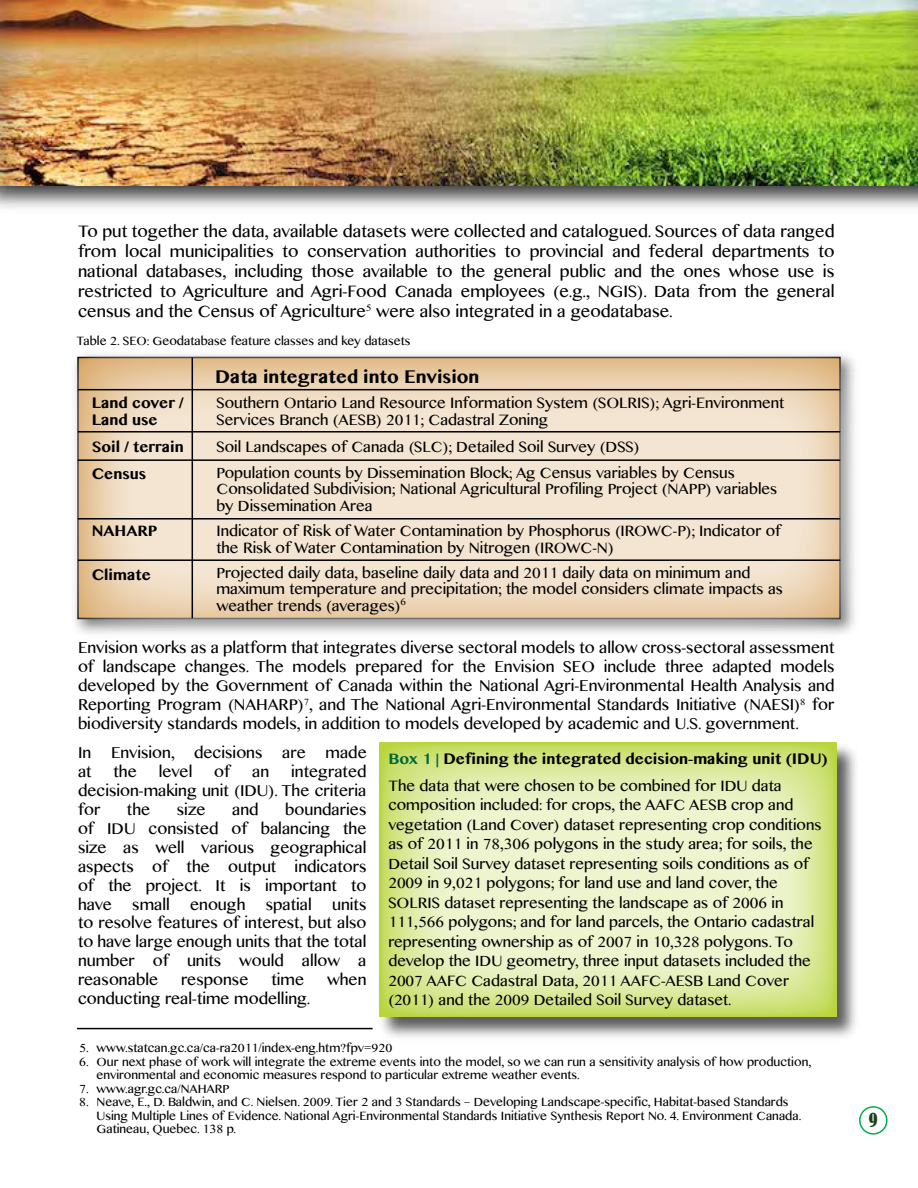
<style>
.page{position:relative;width:918px;height:1188px;background:#fff}
.page>*{position:absolute;margin:0;border:0;box-sizing:border-box;transform-origin:0 0}
.t1{font:700 18px "Lao MN";color:#000}
.t2{font:condensed 18px "Bernard";color:#1b421e}
.t3{font:16.5px/19.8px "Lao MN";color:#000;text-align:justify}
.t4{font:15.75px/18.9px "Lao MN";color:#000;text-align:justify}
.t5{font:15px/19.5px "Lao MN";color:#000}
.t6{font:700 15px/27px "Lao MN";color:#000}
.t7{font:12px/13.5px "Lao MN";color:#000}
.s1{color:#006838}
.s2{font-weight:400}
</style>
<div class="page">
<img style="left:0;top:185px;width:906px;height:24px">
<img style="left:0;top:0;width:906px;height:185px">
<img style="left:906px;top:0;width:12px;height:208px">
<svg style="left:74px;top:354px;width:781px;height:280px"></svg>
<svg style="left:80px;top:360px;width:758px;height:256px;fill:#f3e5d2"></svg>
<hr style="left:192px;top:358px;width:1px;height:260px;background:#000">
<hr style="left:78px;top:389px;width:762px;height:1px;background:#000">
<hr style="left:78px;top:431px;width:762px;height:2px;background:#000">
<hr style="left:78px;top:459px;width:762px;height:2px;background:#000">
<hr style="left:78px;top:518px;width:762px;height:2px;background:#000">
<hr style="left:78px;top:559px;width:762px;height:2px;background:#000">
<img style="left:381px;top:746px;width:475px;height:292px">
<svg style="left:379px;top:742px;width:458px;height:275px"></svg>
<hr style="left:77px;top:1028px;width:296px;height:1px;background:#000">
<p class="t3" style="left:78px;top:222px;width:758px">To put together the data, available datasets were collected and catalogued. Sources of data ranged from local municipalities to conservation authorities to provincial and federal departments to national databases, including those available to the general public and the ones whose use is restricted to Agriculture and Agri-Food Canada employees (e.g., NGIS). Data from the general census and the Census of Agriculture<sup>5</sup> were also integrated in a geodatabase.</p>
<p class="t7" style="left:77px;top:334px;width:336px">Table 2. SEO: Geodatabase feature classes and key datasets</p>
<p class="t6" style="left:92px;top:395px;width:94px;line-height:16.5px">Land cover /<br>Land use</p>
<p class="t6" style="left:92px;top:434px;width:94px">Soil / terrain<br>Census</p>
<p class="t6" style="left:92px;top:518px;width:68px">NAHARP</p>
<p class="t6" style="left:92px;top:562px;width:61px">Climate</p>
<p class="t1" style="left:215px;top:364px;width:266px">Data integrated into Envision</p>
<p class="t5" style="left:216px;top:395px;width:570px;line-height:16.5px">Southern Ontario Land Resource Information System (SOLRIS); Agri-Environment<br>Services Branch (AESB) 2011; Cadastral Zoning</p>
<p class="t5" style="left:216px;top:434px;width:520px;line-height:25.7px">Soil Landscapes of Canada (SLC); Detailed Soil Survey (DSS)<br>Population counts by Dissemination Block; Ag Census variables by Census</p>
<p class="t5" style="left:216px;top:481px;width:562px;line-height:16.5px">Consolidated Subdivision; National Agricultural Profiling Project (NAPP) variables by Dissemination Area</p>
<p class="t5" style="left:216px;top:523px;width:566px;line-height:16.5px">Indicator of Risk of Water Contamination by Phosphorus (IROWC-P); Indicator of the Risk of Water Contamination by Nitrogen (IROWC-N)</p>
<p class="t5" style="left:216px;top:565px;width:568px;line-height:16.5px">Projected daily data, baseline daily data and 2011 daily data on minimum and maximum temperature and precipitation; the model considers climate impacts as weather trends (averages)<sup>6</sup></p>
<p class="t4" style="left:78px;top:639px;width:758px">Envision works as a platform that integrates diverse sectoral models to allow cross-sectoral assessment of landscape changes. The models prepared for the Envision SEO include three adapted models developed by the Government of Canada within the National Agri-Environmental Health Analysis and Reporting Program (NAHARP)<sup>7</sup>, and The National Agri-Environmental Standards Initiative (NAESI)<sup>8</sup> for biodiversity standards models, in addition to models developed by academic and U.S. government.</p>
<p class="t4" style="left:78px;top:744px;width:15px">In</p>
<p class="t4" style="left:111px;top:744px;width:153px">Envision, decisions</p>
<p class="t4" style="left:282px;top:744px;width:25px">are</p>
<p class="t4" style="left:326px;top:744px;width:43px">made</p>
<p class="t4" style="left:78px;top:763px;width:15px">at</p>
<p class="t4" style="left:114px;top:763px;width:25px">the</p>
<p class="t4" style="left:159px;top:763px;width:35px">level</p>
<p class="t4" style="left:214px;top:763px;width:18px">of</p>
<p class="t4" style="left:252px;top:763px;width:19px">an</p>
<p class="t6" style="left:388px;top:746px;width:441px"><span class="s1">Box 1 |</span> Defining the integrated decision-making unit (IDU)<br><span class="s2">The data that were chosen to be combined for IDU data</span></p>
<p class="t5" style="left:388px;top:796px;width:435px">composition included: for crops, the AAFC AESB crop and vegetation (Land Cover) dataset representing crop conditions as of 2011 in 78,306 polygons in the study area; for soils, the Detail Soil Survey dataset representing soils conditions as of 2009 in 9,021 polygons; for land use and land cover, the SOLRIS dataset representing the landscape as of 2006 in 111,566 polygons; and for land parcels, the Ontario cadastral representing ownership as of 2007 in 10,328 polygons. To develop the IDU geometry, three input datasets included the 2007 AAFC Cadastral Data, 2011 AAFC-AESB Land Cover (2011) and the 2009 Detailed Soil Survey dataset.</p>
<p class="t7" style="left:79px;top:1042px;width:314px">5. www.statcan.gc.ca/ca-ra2011/index-eng.htm?fpv=920</p>
<p class="t7" style="left:97px;top:1055px;width:716px;text-indent:-17px">6. Our next phase of work will integrate the extreme events into the model, so we can run a sensitivity analysis of how production, environmental and economic measures respond to particular extreme weather events.</p>
<p class="t7" style="left:79px;top:1082px;width:152px">7. www.agr.gc.ca/NAHARP</p>
<p class="t7" style="left:97px;top:1096px;width:706px;text-indent:-17px">8. Neave, E., D. Baldwin, and C. Nielsen. 2009. Tier 2 and 3 Standards – Developing Landscape-specific, Habitat-based Standards<br>Using Multiple Lines of Evidence. National Agri-Environmental Standards Initiative Synthesis Report No. 4. Environment Canada.<br>Gatineau, Quebec. 138 p.</p>
<p class="t4" style="left:78px;top:763px;width:290px;text-indent:213px">integrated decision-making unit (IDU). The criteria for</p>
<p class="t4" style="left:78px;top:801px;width:290px;text-indent:207px">boundaries of IDU consisted of balancing the size as well various geographical aspects of the output indicators of the project. It is important to have</p>
<p class="t4" style="left:127px;top:801px;width:25px">the</p>
<p class="t4" style="left:177px;top:801px;width:30px">size</p>
<p class="t4" style="left:232px;top:801px;width:28px">and</p>
<p class="t4" style="left:78px;top:895px;width:290px;text-indent:254px">units to resolve features of interest, but also to have large enough units that the total number of units would allow a reasonable</p>
<p class="t4" style="left:132px;top:895px;width:39px">small</p>
<p class="t4" style="left:190px;top:895px;width:57px">enough</p>
<p class="t4" style="left:266px;top:895px;width:48px">spatial</p>
<p class="t4" style="left:181px;top:971px;width:69px">response</p>
<p class="t4" style="left:271px;top:971px;width:34px">time</p>
<p class="t4" style="left:327px;top:971px;width:41px">when</p>
<p class="t4" style="left:78px;top:990px;width:234px">conducting real-time modelling.</p>
<p class="t2" style="left:869px;top:1110px;width:10px">9</p>
</div>
